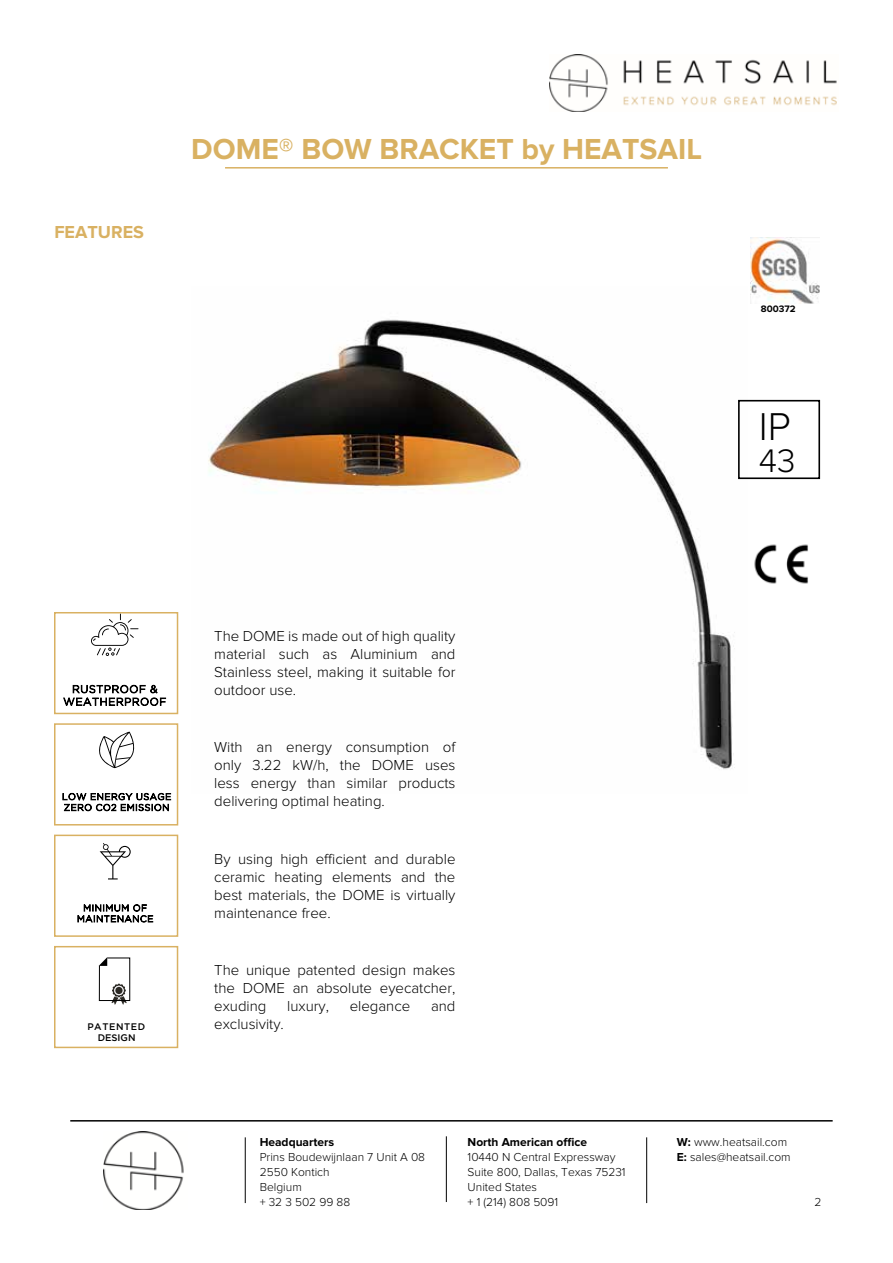
<style>
.page{position:relative;width:893px;height:1263px;background:#fff}
.page>*{position:absolute;margin:0;border:0;box-sizing:border-box;transform-origin:0 0}
.t1{font:300 40.2px "Proxima Nova";color:#000}
.t2{font:300 33.75px "Proxima Nova";color:#000}
.t3{font:700 30px "Proxima Nova";color:#d9b162}
.t4{font:700 18px "Proxima Nova";color:#d9b162}
.t5{font:300 15px/18px "Proxima Nova";color:#000;text-align:justify}
.t6{font:300 12px/15px "Proxima Nova";color:#000}
.t7{font:700 12px "Proxima Nova";color:#000}
.t8{font:700 9.75px "Proxima Nova";color:#000}
.t9{font:500 9.45px "Gotham";letter-spacing:.065em;color:#000}
.s1{font-weight:700}
</style>
<div class="page">
<img style="left:103px;top:1131px;width:81px;height:78px">
<hr style="left:646px;top:1137px;width:1px;height:66px;background:#000">
<hr style="left:446px;top:1136px;width:1px;height:66px;background:#000">
<hr style="left:245px;top:1137px;width:1px;height:66px;background:#000">
<img style="left:208px;top:319px;width:540px;height:450px">
<img style="left:550px;top:54px;width:287px;height:57px">
<img style="left:754px;top:544px;width:54px;height:40px">
<div style="left:738px;top:400px;width:82px;height:79px;border:2px solid #000"></div>
<img style="left:751px;top:238px;width:69px;height:65px">
<hr style="left:70px;top:1120px;width:763px;height:1px;background:#000">
<hr style="left:225px;top:167px;width:443px;height:2px;background:#d9b162">
<svg style="left:63px;top:684px;width:103px;height:22px"></svg>
<svg style="left:91px;top:615px;width:47px;height:41px"></svg>
<div style="left:54px;top:612px;width:124px;height:102px;border:2px solid #d9b162"></div>
<svg style="left:62px;top:792px;width:109px;height:20px"></svg>
<svg style="left:99px;top:732px;width:36px;height:36px"></svg>
<div style="left:54px;top:723px;width:124px;height:102px;border:2px solid #d9b162"></div>
<svg style="left:77px;top:904px;width:76px;height:19px"></svg>
<svg style="left:100px;top:843px;width:31px;height:36px"></svg>
<div style="left:54px;top:835px;width:124px;height:102px;border:2px solid #d9b162"></div>
<div style="left:54px;top:946px;width:124px;height:102px;border:2px solid #d9b162"></div>
<svg style="left:98px;top:957px;width:33px;height:48px"></svg>
<p class="t4" style="left:54px;top:221px;width:91px">FEATURES</p>
<h3 class="t3" style="left:191px;top:131px;width:512px">DOME® BOW BRACKET by HEATSAIL</h3>
<p class="t8" style="left:761px;top:303px;width:36px">800372</p>
<h1 class="t1" style="left:759px;top:403px;width:33px">IP</h1>
<h2 class="t2" style="left:759px;top:441px;width:38px">43</h2>
<p class="t5" style="left:214px;top:627px;width:243px">The DOME is made out of high quality material such as Aluminium and Stainless steel, making it suitable for outdoor use.</p>
<p class="t5" style="left:214px;top:738px;width:243px">With an energy consumption of only 3.22 kW/h, the DOME uses less energy than similar products delivering optimal heating.</p>
<p class="t5" style="left:214px;top:850px;width:243px">By using high efficient and durable ceramic heating elements and the best materials, the DOME is virtually maintenance free.</p>
<p class="t5" style="left:214px;top:961px;width:243px">The unique patented design makes the DOME an absolute eyecatcher, exuding</p>
<p class="t5" style="left:287px;top:997px;width:43px">luxury,</p>
<p class="t5" style="left:350px;top:997px;width:62px">elegance</p>
<p class="t5" style="left:431px;top:997px;width:26px">and</p>
<p class="t9" style="left:87px;top:1021px;width:60px">PATENTED</p>
<p class="t5" style="left:214px;top:1015px;width:71px">exclusivity.</p>
<p class="t9" style="left:98px;top:1032px;width:39px">DESIGN</p>
<p class="t7" style="left:260px;top:1135px;width:76px">Headquarters</p>
<p class="t6" style="left:260px;top:1149px;width:167px">Prins Boudewijnlaan 7 Unit A 08<br>2550 Kontich<br>Belgium<br>+ 32 3 502 99 88</p>
<p class="t7" style="left:468px;top:1135px;width:121px">North American office</p>
<p class="t6" style="left:468px;top:1149px;width:160px">10440 N Central Expressway<br>Suite 800, Dallas, Texas 75231<br>United States<br>+ 1 (214) 808 5091</p>
<p class="t6" style="left:677px;top:1134px;width:115px"><span class="s1">W:</span> www.heatsail.com<br><span class="s1">E:</span> sales@heatsail.com</p>
<p class="t6" style="left:814px;top:1194px;width:8px">2</p>
</div>
